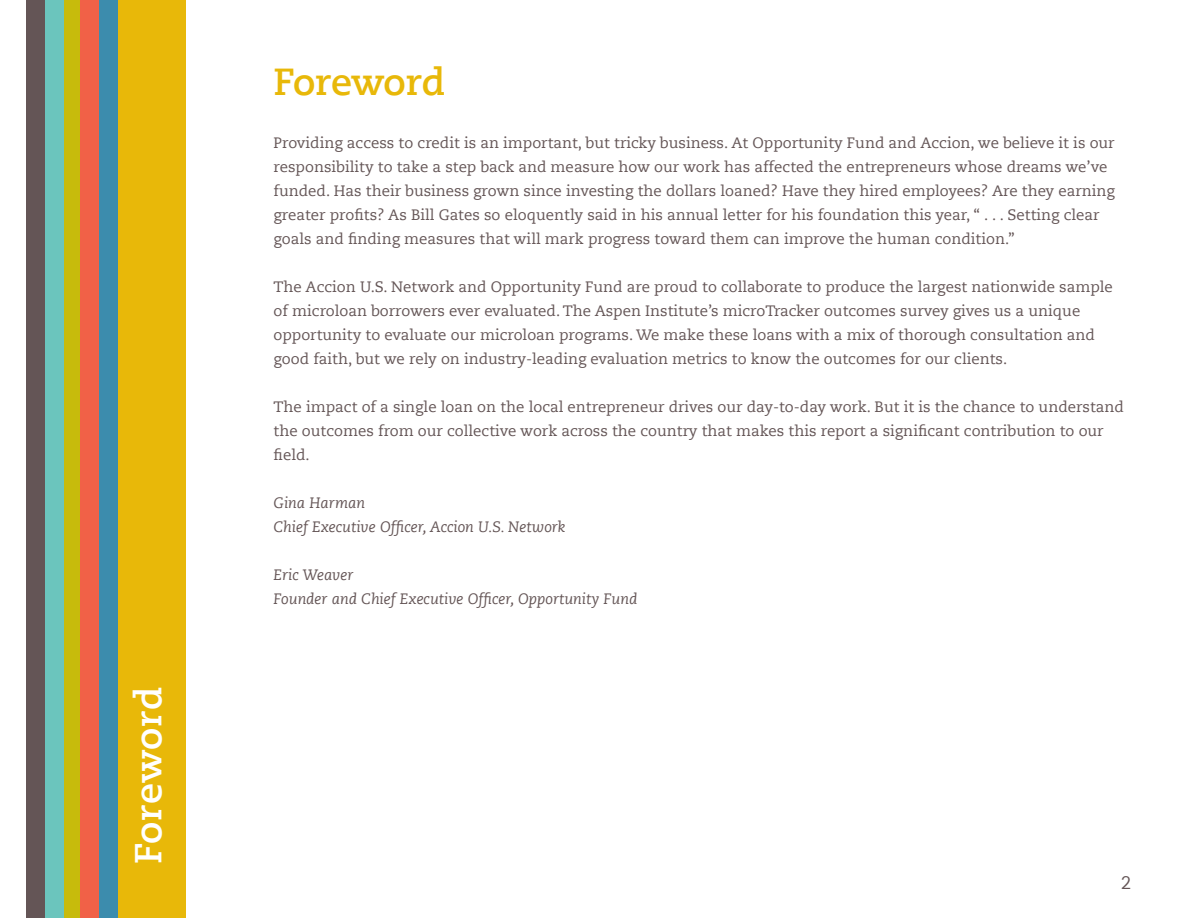
<style>
.page{position:relative;width:1188px;height:918px;background:#fff}
.page>*{position:absolute;margin:0;border:0;box-sizing:border-box;transform-origin:0 0}
.t1{font:700 37.5px "Caecilia Com 75";letter-spacing:.02em;color:#fff}
.Body{font:700 37.5px "Caecilia Com 75";color:#e8b809}
.Paragraph_Style_1{font:18px "Caecilia Com 55 Roman";color:#645556}
.Paragraph_Style_1-2{font:15px/24px "Caecilia Com 55 Roman";color:#645556}
.Paragraph_Style_1-3{font:italic 15px "Caecilia Com 56";color:#645556}
</style>
<div class="page">
<div style="left:117px;top:0;width:69px;height:918px;background:#e8b809"></div>
<div style="left:63px;top:0;width:18px;height:918px;background:#c7bb0c"></div>
<div style="left:45px;top:0;width:18px;height:918px;background:#6bc5bd"></div>
<div style="left:27px;top:0;width:18px;height:918px;background:#645556"></div>
<div style="left:81px;top:0;width:18px;height:918px;background:#f16147"></div>
<div style="left:99px;top:0;width:18px;height:918px;background:#3c8cad"></div>
<p class="t1" style="left:123px;top:864px;width:179px;rotate:-90deg">Foreword</p>
<p class="Body" style="left:274px;top:56px;width:173px">Foreword</p>
<p class="Paragraph_Style_1-2" style="left:274px;top:130px;width:843px">Providing access to credit is an important, but tricky business. At Opportunity Fund and Accion, we believe it is our responsibility to take a step back and measure how our work has affected the entrepreneurs whose dreams we’ve funded. Has their business grown since investing the dollars loaned? Have they hired employees? Are they earning greater profits? As Bill Gates so eloquently said in his annual letter for his foundation this year, “ . . . Setting clear goals and finding measures that will mark progress toward them can improve the human condition.”</p>
<p class="Paragraph_Style_1-2" style="left:274px;top:274px;width:841px">The Accion U.S. Network and Opportunity Fund are proud to collaborate to produce the largest nationwide sample of microloan borrowers ever evaluated. The Aspen Institute’s microTracker outcomes survey gives us a unique opportunity to evaluate our microloan programs. We make these loans with a mix of thorough consultation and good faith, but we rely on industry-leading evaluation metrics to know the outcomes for our clients.</p>
<p class="Paragraph_Style_1-2" style="left:274px;top:394px;width:852px">The impact of a single loan on the local entrepreneur drives our day-to-day work. But it is the chance to understand the outcomes from our collective work across the country that makes this report a significant contribution to our field.</p>
<p class="Paragraph_Style_1-3" style="left:274px;top:493px;width:93px">Gina Harman</p>
<p class="Paragraph_Style_1-3" style="left:274px;top:517px;width:294px">Chief Executive Officer, Accion U.S. Network</p>
<p class="Paragraph_Style_1-3" style="left:274px;top:565px;width:82px">Eric Weaver</p>
<p class="Paragraph_Style_1-3" style="left:274px;top:589px;width:365px">Founder and Chief Executive Officer, Opportunity Fund</p>
<p class="Paragraph_Style_1" style="left:1121px;top:870px;width:12px">2</p>
</div>
